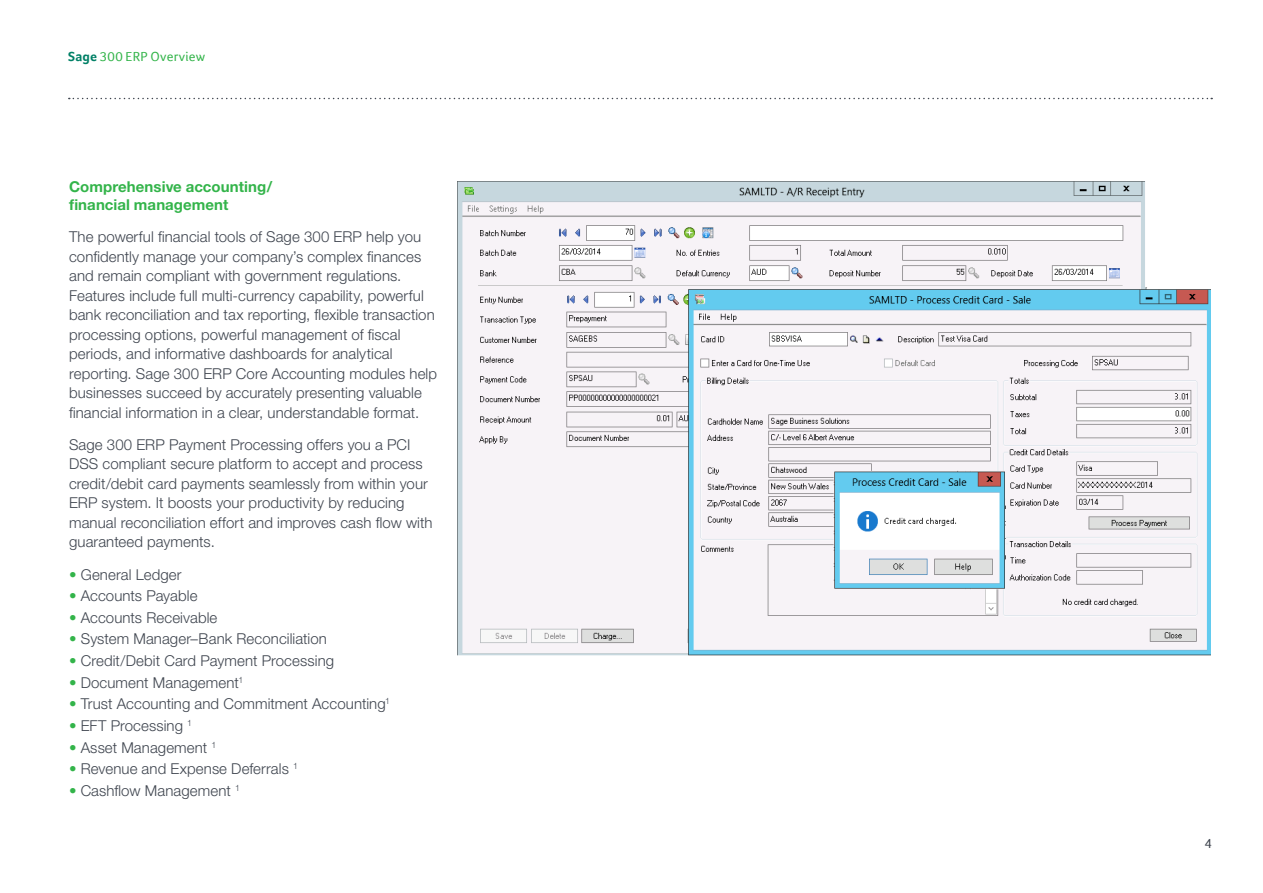
<style>
.page{position:relative;width:1263px;height:893px;background:#fff}
.page>*{position:absolute;margin:0;border:0;box-sizing:border-box;transform-origin:0 0}
.t1{font:300 15px/19.5px "Helvetica Neue";letter-spacing:.005em;color:#3f454f}
.t2{font:700 15px/18px "Helvetica Neue";letter-spacing:.005em;color:#33b44a}
.t3{font:13.5px "Foco";letter-spacing:.015em;color:#33b44a}
.t4{font:13.5px "Foco";color:#3f454f}
.s1{font-weight:700;color:#008066}
.s2{color:#33b44a}
</style>
<div class="page">
<svg style="left:69px;top:98px;width:1143px;height:1px"></svg>
<img style="left:458px;top:182px;width:752px;height:473px">
<p class="t3" style="left:68px;top:48px;width:139px"><span class="s1">Sage</span> 300 ERP Overview</p>
<p class="t2" style="left:69px;top:177px;width:205px">Comprehensive accounting/ financial management</p>
<p class="t1" style="left:69px;top:227px;width:369px">The powerful financial tools of Sage 300 ERP help you confidently manage your company’s complex finances and remain compliant with government regulations.<br>Features include full multi-currency capability, powerful bank reconciliation and tax reporting, flexible transaction processing options, powerful management of fiscal periods, and informative dashboards for analytical reporting. Sage 300 ERP Core Accounting modules help businesses succeed by accurately presenting valuable financial information in a clear, understandable format.</p>
<p class="t1" style="left:69px;top:434px;width:365px">Sage 300 ERP Payment Processing offers you a PCI DSS compliant secure platform to accept and process credit/debit card payments seamlessly from within your ERP system. It boosts your productivity by reducing manual reconciliation effort and improves cash flow with guaranteed payments.</p>
<p class="t1" style="left:69px;top:564px;width:114px"><span class="s2">•</span> General Ledger</p>
<p class="t1" style="left:69px;top:586px;width:130px"><span class="s2">•</span> Accounts Payable</p>
<p class="t1" style="left:69px;top:607px;width:150px"><span class="s2">•</span> Accounts Receivable</p>
<p class="t1" style="left:69px;top:629px;width:259px"><span class="s2">•</span> System Manager–Bank Reconciliation</p>
<p class="t1" style="left:69px;top:651px;width:267px"><span class="s2">•</span> Credit/Debit Card Payment Processing</p>
<p class="t1" style="left:69px;top:672px;width:176px"><span class="s2">•</span> Document Management<sup>1</sup></p>
<p class="t1" style="left:69px;top:694px;width:323px"><span class="s2">•</span> Trust Accounting and Commitment Accounting<sup>1</sup></p>
<p class="t1" style="left:69px;top:715px;width:125px"><span class="s2">•</span> EFT Processing <sup>1</sup></p>
<p class="t1" style="left:69px;top:737px;width:149px"><span class="s2">•</span> Asset Management <sup>1</sup></p>
<p class="t1" style="left:69px;top:759px;width:230px"><span class="s2">•</span> Revenue and Expense Deferrals <sup>1</sup></p>
<p class="t1" style="left:69px;top:780px;width:172px"><span class="s2">•</span> Cashflow Management <sup>1</sup></p>
<p class="t4" style="left:1204px;top:836px;width:9px">4</p>
</div>
